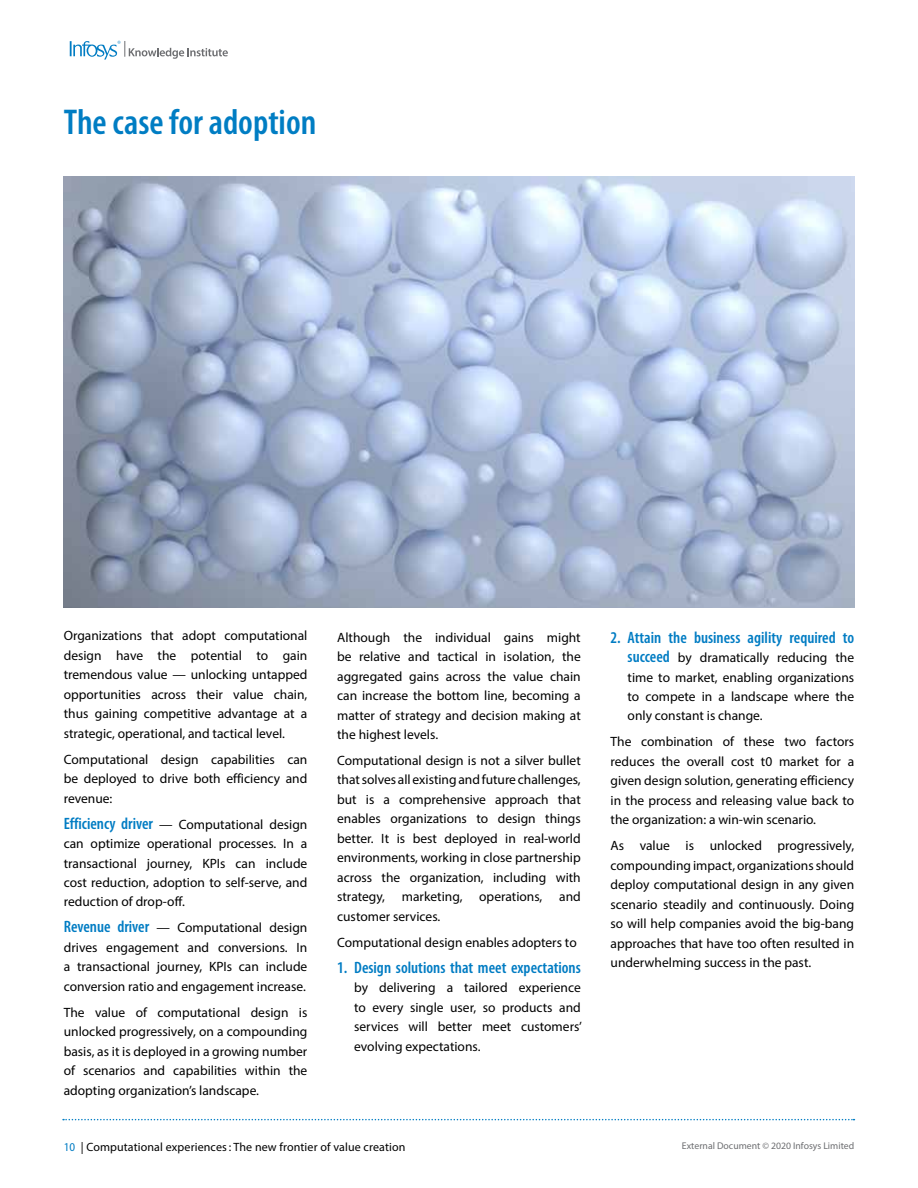
<style>
.page{position:relative;width:918px;height:1188px;background:#fff}
.page>*{position:absolute;margin:0;border:0;box-sizing:border-box;transform-origin:0 0}
.t1{font:600 condensed 36px "Myriad Pro";color:#007dc3}
.t2{font:600 condensed 16.5px "Myriad Pro";color:#007cc3}
.t3{font:13.5px/19.5px "Myriad Pro";color:#000;text-align:justify}
.t4{font:12px "Myriad Pro";letter-spacing:.01em;color:#000}
.t5{font:9.75px "Myriad Pro";color:#6d6e71}
.s1{font-weight:600;font-stretch:condensed;font-size:16.5px;color:#007cc3}
.s2{font-stretch:semi-condensed;color:#007cc3}
</style>
<div class="page">
<svg style="left:70px;top:41px;width:158px;height:19px"></svg>
<svg style="left:63px;top:1119px;width:791px;height:1px"></svg>
<img style="left:64px;top:177px;width:790px;height:431px">
<h1 class="t1" style="left:64px;top:100px;width:254px">The case for adoption</h1>
<p class="t3" style="left:64px;top:626px;width:245px">Organizations that adopt computational design have the potential to gain tremendous value — unlocking untapped opportunities across their value chain, thus gaining competitive advantage at a strategic, operational, and tactical level.</p>
<p class="t3" style="left:64px;top:749px;width:245px">Computational design capabilities can be deployed to drive both efficiency and revenue:</p>
<p class="t3" style="left:64px;top:814px;width:245px"><span class="s1">Efficiency driver</span> — Computational design can optimize operational processes. In a transactional journey, KPIs can include cost reduction, adoption to self-serve, and reduction of drop-off.</p>
<p class="t3" style="left:64px;top:918px;width:245px"><span class="s1">Revenue driver</span> — Computational design drives engagement and conversions. In a transactional journey, KPIs can include conversion ratio and engagement increase.</p>
<p class="t3" style="left:64px;top:1002px;width:245px">The value of computational design is unlocked progressively, on a compounding basis, as it is deployed in a growing number of scenarios and capabilities within the adopting organization’s landscape.</p>
<p class="t3" style="left:337px;top:627px;width:245px">Although the individual gains might be relative and tactical in isolation, the aggregated gains across the value chain can increase the bottom line, becoming a matter of strategy and decision making at the highest levels.</p>
<p class="t3" style="left:337px;top:750px;width:245px">Computational design is not a silver bullet that solves all existing and future challenges, but is a comprehensive approach that enables organizations to design things better. It is best deployed in real-world environments, working in close partnership across the organization, including with strategy, marketing, operations, and customer services.</p>
<p class="t3" style="left:337px;top:932px;width:241px">Computational design enables adopters to</p>
<p class="t2" style="left:337px;top:957px;width:245px">1. Design solutions that meet expectations</p>
<p class="t3" style="left:354px;top:978px;width:229px">by delivering a tailored experience to every single user, so products and services will better meet customers’ evolving expectations.</p>
<p class="t2" style="left:611px;top:627px;width:245px">2. Attain the business agility required to</p>
<p class="t3" style="left:628px;top:648px;width:228px"><span class="s1">succeed</span> by dramatically reducing the time to market, enabling organizations to compete in a landscape where the only constant is change.</p>
<p class="t3" style="left:611px;top:732px;width:245px">The combination of these two factors reduces the overall cost t0 market for a given design solution, generating efficiency in the process and releasing value back to the organization: a win-win scenario.</p>
<p class="t3" style="left:611px;top:836px;width:245px">As value is unlocked progressively, compounding impact, organizations should deploy computational design in any given scenario steadily and continuously. Doing so will help companies avoid the big-bang approaches that have too often resulted in underwhelming success in the past.</p>
<p class="t4" style="left:64px;top:1139px;width:343px"><span class="s2">10</span> | Computational experiences: The new frontier of value creation</p>
<p class="t5" style="left:682px;top:1140px;width:174px">External Document © 2020 Infosys Limited</p>
</div>
